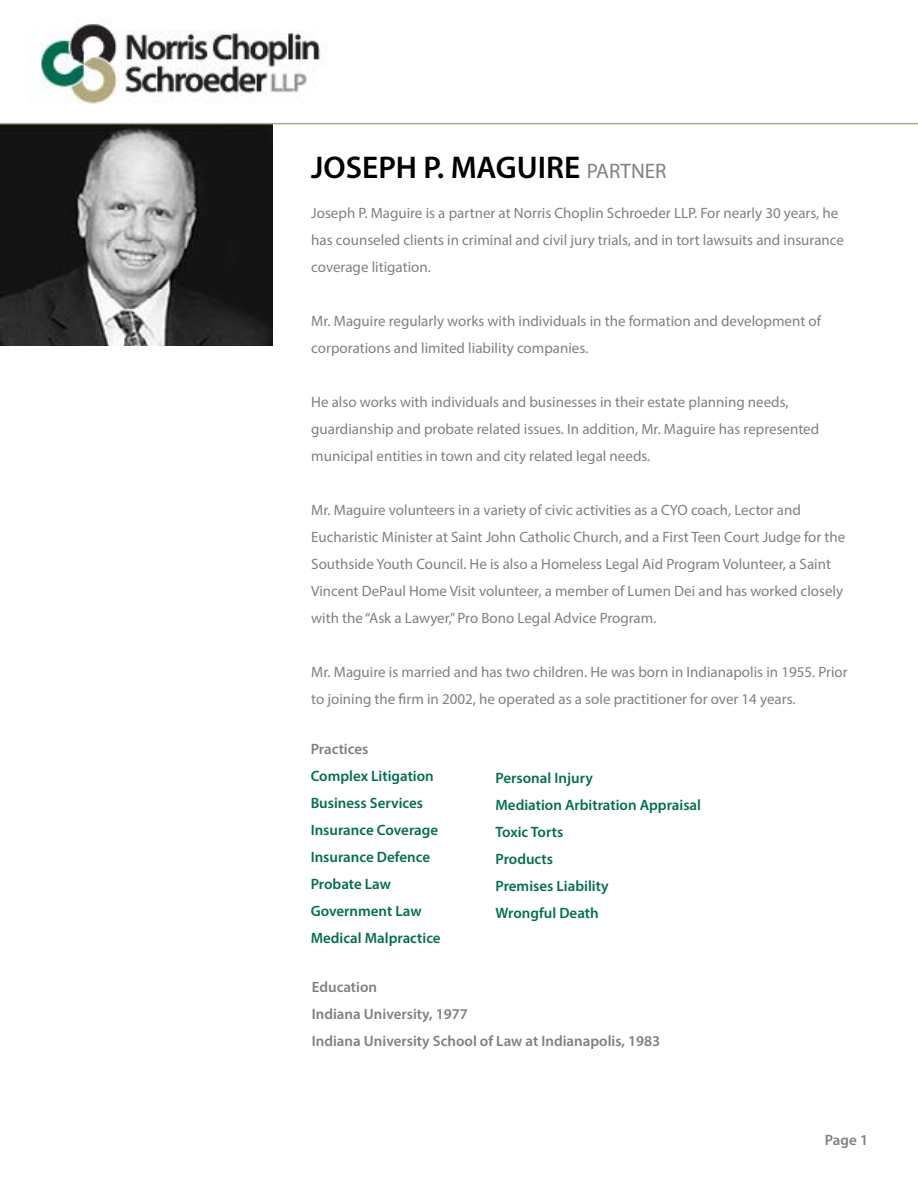
<style>
.page{position:relative;width:918px;height:1188px;background:#fff}
.page>*{position:absolute;margin:0;border:0;box-sizing:border-box;transform-origin:0 0}
.t1{font:600 31.5px "Myriad Pro";color:#000}
.t2{font:15px/27px "Myriad Pro";color:#808080}
.t3{font:600 15px/27px "Myriad Pro";color:#026f51}
.t4{font:600 15px/27px "Myriad Pro";color:#808080}
.s1{font-weight:400;font-size:21px;color:#808080}
</style>
<div class="page">
<img style="left:0;top:124px;width:272px;height:221px">
<hr style="left:0;top:123px;width:918px;height:1px;background:#b0a97d">
<img style="left:39px;top:20px;width:282px;height:84px">
<h1 class="t1" style="left:311px;top:147px;width:357px">JOSEPH P. MAGUIRE <span class="s1">PARTNER</span></h1>
<p class="t2" style="left:311px;top:199px;width:534px">Joseph P. Maguire is a partner at Norris Choplin Schroeder LLP. For nearly 30 years, he has counseled clients in criminal and civil jury trials, and in tort lawsuits and insurance coverage litigation.</p>
<p class="t2" style="left:311px;top:307px;width:511px">Mr. Maguire regularly works with individuals in the formation and development of corporations and limited liability companies.</p>
<p class="t2" style="left:311px;top:388px;width:510px">He also works with individuals and businesses in their estate planning needs, guardianship and probate related issues. In addition, Mr. Maguire has represented municipal entities in town and city related legal needs.</p>
<p class="t2" style="left:311px;top:496px;width:536px">Mr. Maguire volunteers in a variety of civic activities as a CYO coach, Lector and Eucharistic Minister at Saint John Catholic Church, and a First Teen Court Judge for the Southside Youth Council. He is also a Homeless Legal Aid Program Volunteer, a Saint Vincent DePaul Home Visit volunteer, a member of Lumen Dei and has worked closely with the “Ask a Lawyer,” Pro Bono Legal Advice Program.</p>
<p class="t2" style="left:311px;top:658px;width:538px">Mr. Maguire is married and has two children. He was born in Indianapolis in 1955. Prior to joining the firm in 2002, he operated as a sole practitioner for over 14 years.</p>
<p class="t4" style="left:311px;top:735px;width:59px">Practices</p>
<p class="t3" style="left:311px;top:762px;width:132px">Complex Litigation<br>Business Services<br>Insurance Coverage<br>Insurance Defence<br>Probate Law<br>Government Law<br>Medical Malpractice</p>
<p class="t3" style="left:496px;top:764px;width:207px">Personal Injury<br>Mediation Arbitration Appraisal<br>Toxic Torts<br>Products<br>Premises Liability<br>Wrongful Death</p>
<p class="t4" style="left:312px;top:974px;width:350px">Education<br>Indiana University, 1977<br>Indiana University School of Law at Indianapolis, 1983</p>
<p class="t4" style="left:825px;top:1126px;width:45px">Page 1</p>
</div>
